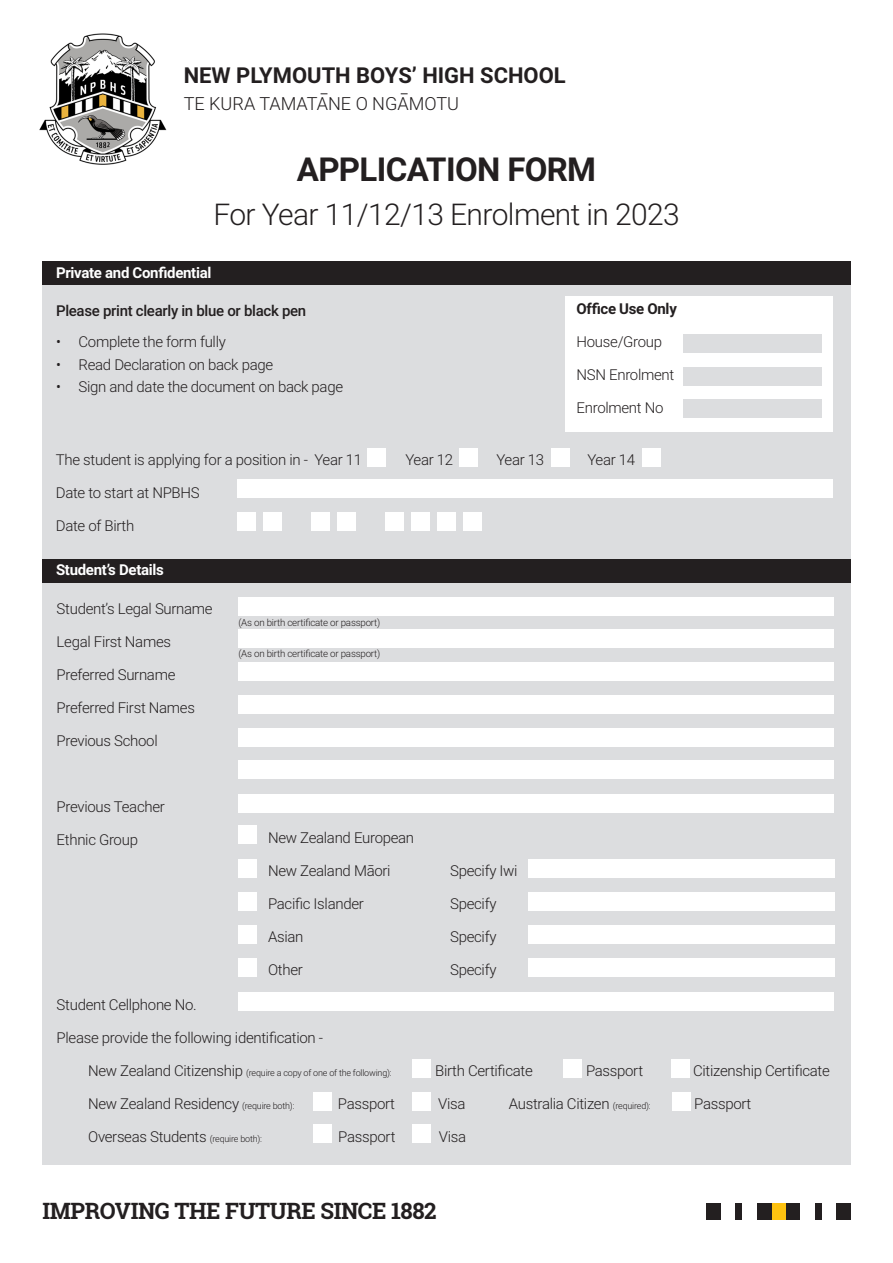
<style>
.page{position:relative;width:893px;height:1263px;background:#fff}
.page>*{position:absolute;margin:0;border:0;box-sizing:border-box;transform-origin:0 0}
.t1{font:700 33px "Roboto";letter-spacing:-.02em;color:#231f20}
.t2{font:300 30px "Roboto";letter-spacing:-.02em;color:#231f20}
.t3{font:700 22.5px "Roboto Slab";letter-spacing:-.02em;color:#231f20}
.t4{font:700 21.9px "Roboto";color:#231f20}
.t5{font:300 18.15px "Roboto";color:#231f20}
.t6{font:300 15px "Roboto";letter-spacing:-.02em;color:#231f20}
.t7{font:700 15px "Roboto";letter-spacing:-.02em;color:#fff}
.t8{font:500 15px "Roboto";letter-spacing:-.02em;color:#231f20}
.t9{font:700 15px "Roboto";letter-spacing:-.02em;color:#231f20}
.t10{font:300 9.75px "Roboto";letter-spacing:-.02em;color:#231f20}
.t11{font:300 9px "Roboto";letter-spacing:-.02em;color:#231f20}
.s1{font-size:15px}
.s2{font-size:9px}
</style>
<div class="page">
<div style="left:43px;top:283px;width:808px;height:276px;background:#dcdddf"></div>
<div style="left:43px;top:582px;width:808px;height:583px;background:#dcdddf"></div>
<div style="left:707px;top:1203px;width:14px;height:17px;background:#231f20"></div>
<div style="left:735px;top:1203px;width:8px;height:17px;background:#231f20"></div>
<div style="left:772px;top:1203px;width:14px;height:17px;background:#fec210"></div>
<div style="left:757px;top:1203px;width:15px;height:17px;background:#231f20"></div>
<div style="left:786px;top:1203px;width:15px;height:17px;background:#231f20"></div>
<div style="left:815px;top:1203px;width:7px;height:17px;background:#231f20"></div>
<div style="left:837px;top:1203px;width:14px;height:17px;background:#231f20"></div>
<img style="left:39px;top:33px;width:128px;height:132px">
<div style="left:43px;top:559px;width:808px;height:23px;background:#231f20"></div>
<div style="left:565px;top:296px;width:268px;height:136px;background:#fff"></div>
<div style="left:367px;top:448px;width:18px;height:18px;background:#fff"></div>
<div style="left:237px;top:480px;width:596px;height:18px;background:#fff"></div>
<div style="left:237px;top:512px;width:18px;height:19px;background:#fff"></div>
<div style="left:263px;top:512px;width:18px;height:19px;background:#fff"></div>
<div style="left:311px;top:512px;width:19px;height:19px;background:#fff"></div>
<div style="left:337px;top:512px;width:18px;height:19px;background:#fff"></div>
<div style="left:386px;top:512px;width:18px;height:19px;background:#fff"></div>
<div style="left:412px;top:512px;width:18px;height:19px;background:#fff"></div>
<div style="left:437px;top:512px;width:18px;height:19px;background:#fff"></div>
<div style="left:463px;top:512px;width:18px;height:19px;background:#fff"></div>
<div style="left:643px;top:448px;width:18px;height:18px;background:#fff"></div>
<div style="left:551px;top:448px;width:18px;height:18px;background:#fff"></div>
<div style="left:460px;top:448px;width:18px;height:18px;background:#fff"></div>
<div style="left:43px;top:261px;width:808px;height:23px;background:#231f20"></div>
<div style="left:683px;top:335px;width:138px;height:18px;background:#dcdddf"></div>
<div style="left:683px;top:400px;width:138px;height:18px;background:#dcdddf"></div>
<div style="left:683px;top:367px;width:138px;height:18px;background:#dcdddf"></div>
<div style="left:239px;top:826px;width:18px;height:18px;background:#fff"></div>
<div style="left:238px;top:629px;width:596px;height:19px;background:#fff"></div>
<div style="left:238px;top:597px;width:596px;height:18px;background:#fff"></div>
<div style="left:238px;top:662px;width:596px;height:18px;background:#fff"></div>
<div style="left:238px;top:696px;width:596px;height:18px;background:#fff"></div>
<div style="left:238px;top:728px;width:596px;height:18px;background:#fff"></div>
<div style="left:239px;top:859px;width:18px;height:18px;background:#fff"></div>
<div style="left:239px;top:892px;width:18px;height:18px;background:#fff"></div>
<div style="left:239px;top:925px;width:18px;height:18px;background:#fff"></div>
<div style="left:239px;top:958px;width:18px;height:19px;background:#fff"></div>
<div style="left:528px;top:859px;width:306px;height:18px;background:#fff"></div>
<div style="left:528px;top:892px;width:306px;height:19px;background:#fff"></div>
<div style="left:528px;top:925px;width:306px;height:19px;background:#fff"></div>
<div style="left:528px;top:958px;width:306px;height:19px;background:#fff"></div>
<div style="left:238px;top:992px;width:596px;height:18px;background:#fff"></div>
<div style="left:238px;top:761px;width:596px;height:18px;background:#fff"></div>
<div style="left:238px;top:794px;width:596px;height:19px;background:#fff"></div>
<div style="left:412px;top:1059px;width:18px;height:18px;background:#fff"></div>
<div style="left:564px;top:1059px;width:18px;height:18px;background:#fff"></div>
<div style="left:671px;top:1059px;width:18px;height:18px;background:#fff"></div>
<div style="left:313px;top:1092px;width:18px;height:18px;background:#fff"></div>
<div style="left:412px;top:1092px;width:18px;height:18px;background:#fff"></div>
<div style="left:313px;top:1125px;width:18px;height:18px;background:#fff"></div>
<div style="left:412px;top:1125px;width:18px;height:18px;background:#fff"></div>
<div style="left:672px;top:1092px;width:18px;height:18px;background:#fff"></div>
<p class="t4" style="left:184px;top:60px;width:383px">NEW PLYMOUTH BOYS’ HIGH SCHOOL</p>
<p class="t5" style="left:184px;top:90px;width:277px">TE KURA TAMATANE O NGAMOTU</p>
<p class="t1" style="left:297px;top:146px;width:301px">APPLICATION FORM</p>
<p class="t2" style="left:213px;top:193px;width:468px">For Year 11/12/13 Enrolment in 2023</p>
<p class="t7" style="left:56px;top:262px;width:157px">Private and Confidential</p>
<p class="t8" style="left:56px;top:300px;width:252px">Please print clearly in blue or black pen</p>
<p class="t6" style="left:56px;top:331px;width:171px">• Complete the form fully</p>
<p class="t6" style="left:56px;top:354px;width:219px">• Read Declaration on back page</p>
<p class="t6" style="left:56px;top:376px;width:289px">• Sign and date the document on back page</p>
<p class="t9" style="left:577px;top:298px;width:102px">Office Use Only</p>
<p class="t6" style="left:577px;top:331px;width:87px">House/Group</p>
<p class="t6" style="left:577px;top:364px;width:99px">NSN Enrolment</p>
<p class="t6" style="left:577px;top:397px;width:88px">Enrolment No</p>
<p class="t6" style="left:56px;top:449px;width:308px">The student is applying for a position in - Year 11</p>
<p class="t6" style="left:405px;top:449px;width:49px">Year 12</p>
<p class="t6" style="left:496px;top:449px;width:49px">Year 13</p>
<p class="t6" style="left:587px;top:449px;width:49px">Year 14</p>
<p class="t6" style="left:56px;top:482px;width:145px">Date to start at NPBHS</p>
<p class="t6" style="left:56px;top:515px;width:80px">Date of Birth</p>
<p class="t7" style="left:56px;top:559px;width:109px">Student’s Details</p>
<p class="t6" style="left:57px;top:598px;width:158px">Student’s Legal Surname</p>
<p class="t6" style="left:57px;top:631px;width:116px">Legal First Names</p>
<p class="t6" style="left:57px;top:664px;width:120px">Preferred Surname</p>
<p class="t6" style="left:57px;top:697px;width:140px">Preferred First Names</p>
<p class="t6" style="left:57px;top:730px;width:103px">Previous School</p>
<p class="t6" style="left:57px;top:796px;width:110px">Previous Teacher</p>
<p class="t6" style="left:57px;top:829px;width:83px">Ethnic Group</p>
<p class="t10" style="left:238px;top:615px;width:144px">(As on birth certificate or passport)</p>
<p class="t10" style="left:238px;top:647px;width:144px">(As on birth certificate or passport)</p>
<p class="t6" style="left:268px;top:827px;width:148px">New Zealand European</p>
<p class="t6" style="left:268px;top:860px;width:124px">New Zealand Māori</p>
<p class="t6" style="left:268px;top:893px;width:97px">Pacific Islander</p>
<p class="t6" style="left:268px;top:926px;width:37px">Asian</p>
<p class="t6" style="left:268px;top:959px;width:36px">Other</p>
<p class="t6" style="left:450px;top:860px;width:69px">Specify Iwi</p>
<p class="t6" style="left:450px;top:893px;width:48px">Specify</p>
<p class="t6" style="left:450px;top:926px;width:48px">Specify</p>
<p class="t6" style="left:450px;top:959px;width:48px">Specify</p>
<p class="t6" style="left:57px;top:994px;width:142px">Student Cellphone No.</p>
<p class="t6" style="left:57px;top:1027px;width:268px">Please provide the following identification -</p>
<p class="t11" style="left:88px;top:1067px;width:305px"><span class="s1">New Zealand Citizenship</span> (require a copy of one of the following):</p>
<p class="t6" style="left:435px;top:1060px;width:99px">Birth Certificate</p>
<p class="t6" style="left:586px;top:1060px;width:59px">Passport</p>
<p class="t6" style="left:693px;top:1060px;width:138px">Citizenship Certificate</p>
<p class="t6" style="left:88px;top:1093px;width:208px">New Zealand Residency <span class="s2">(require both):</span></p>
<p class="t6" style="left:338px;top:1093px;width:59px">Passport</p>
<p class="t6" style="left:438px;top:1093px;width:29px">Visa</p>
<p class="t6" style="left:509px;top:1093px;width:144px">Australia Citizen <span class="s2">(required):</span></p>
<p class="t6" style="left:694px;top:1093px;width:59px">Passport</p>
<p class="t6" style="left:88px;top:1126px;width:176px">Overseas Students <span class="s2">(require both):</span></p>
<p class="t6" style="left:338px;top:1126px;width:59px">Passport</p>
<p class="t6" style="left:439px;top:1126px;width:29px">Visa</p>
<p class="t3" style="left:43px;top:1196px;width:396px">IMPROVING THE FUTURE SINCE 1882</p>
</div>
